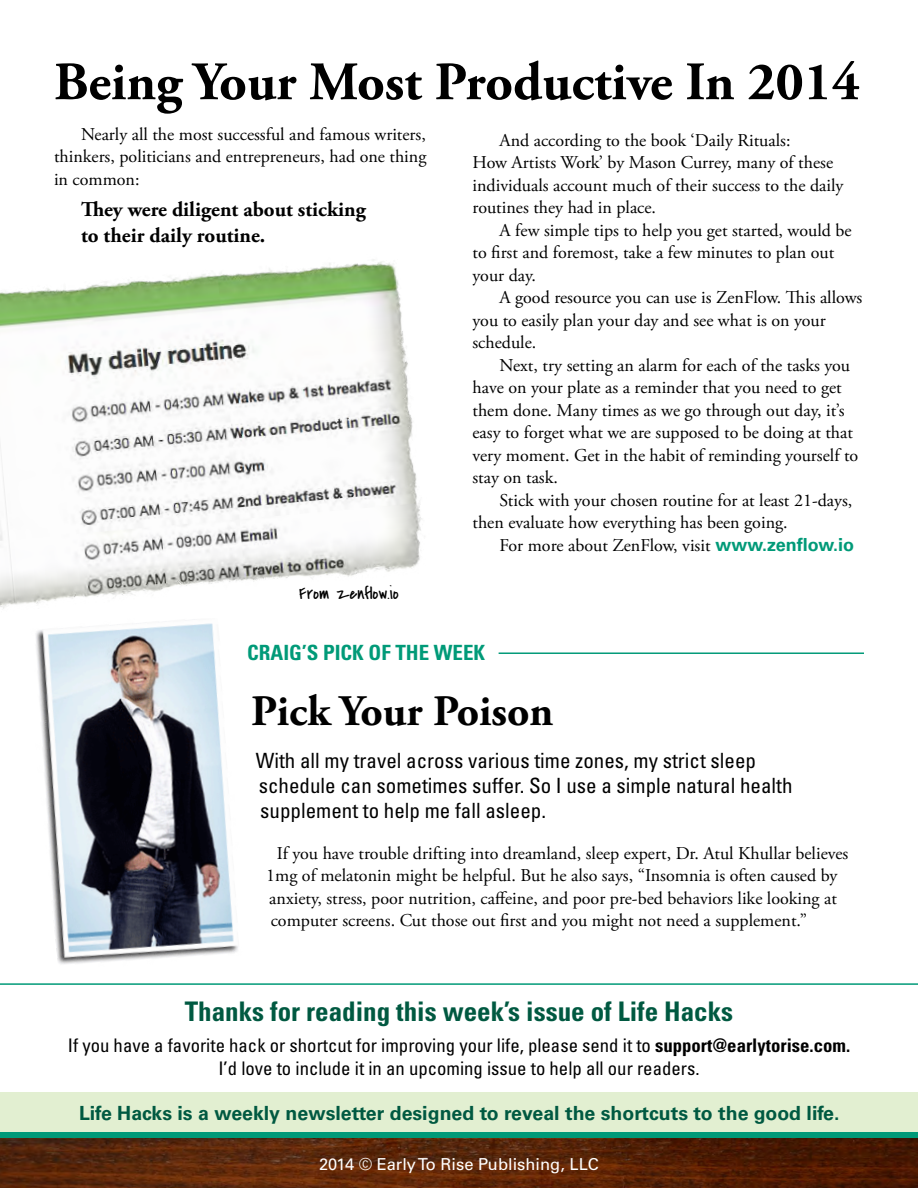
<style>
.page{position:relative;width:918px;height:1188px;background:#fff}
.page>*{position:absolute;margin:0;border:0;box-sizing:border-box;transform-origin:0 0}
.t1{font:700 54px "Adobe Garamond Pro";color:#000}
.t2{font:700 43.5px "Adobe Garamond Pro";color:#000}
.t3{font:700 condensed 27px "Univers LT Std";color:#005941}
.t4{font:condensed 21px/25.2px "Univers LT Std";color:#000}
.t5{font:700 21px/25.5px "Adobe Garamond Pro";color:#000}
.t6{font:700 condensed 21px "Univers LT Std";color:#009a78}
.t7{font:700 19.5px "Univers LT Std";color:#005941}
.t8{font:condensed 18.75px/22.5px "Univers LT Std";color:#000;text-align:center}
.t9{font:18px/22.5px "Adobe Garamond Pro";color:#000}
.t10{font:18px "Covered By Your Grace";color:#000}
.t11{font:16.5px "Univers LT Std";color:#fff}
.s1{font-family:"Univers LT Std";font-weight:700;color:#009a78}
.s2{font-weight:700}
</style>
<div class="page">
<div style="left:0;top:1126px;width:918px;height:40px;background:#009a78"></div>
<div style="left:0;top:1093px;width:918px;height:39px;background:#e2efd1"></div>
<img style="left:0;top:1138px;width:918px;height:50px">
<hr style="left:0;top:983px;width:918px;height:2px;background:#009a78">
<hr style="left:499px;top:652px;width:365px;height:2px;background:#009a78">
<img style="left:36px;top:623px;width:202px;height:341px">
<img style="left:0;top:259px;width:422px;height:350px">
<h1 class="t1" style="left:54px;top:51px;width:807px">Being Your Most Productive In 2014</h1>
<p class="t9" style="left:54px;top:123px;width:374px;text-align:justify;text-indent:27px">Nearly all the most successful and famous writers, thinkers, politicians and entrepreneurs, had one thing in common:</p>
<p class="t5" style="left:81px;top:197px;width:286px">They were diligent about sticking to their daily routine.</p>
<p class="t9" style="left:472px;top:129px;width:372px;text-indent:27px">And according to the book ‘Daily Rituals:<br>How Artists Work’ by Mason Currey, many of these individuals account much of their success to the daily routines they had in place.</p>
<p class="t9" style="left:472px;top:219px;width:381px;text-indent:27px">A few simple tips to help you get started, would be to first and foremost, take a few minutes to plan out your day.</p>
<p class="t9" style="left:472px;top:287px;width:391px;text-indent:27px">A good resource you can use is ZenFlow. This allows you to easily plan your day and see what is on your schedule.</p>
<p class="t9" style="left:472px;top:354px;width:387px;text-indent:27px">Next, try setting an alarm for each of the tasks you have on your plate as a reminder that you need to get them done. Many times as we go through out day, it’s easy to forget what we are supposed to be doing at that very moment. Get in the habit of reminding yourself to stay on task.</p>
<p class="t9" style="left:472px;top:489px;width:381px;text-indent:27px">Stick with your chosen routine for at least 21-days, then evaluate how everything has been going.</p>
<p class="t9" style="left:500px;top:534px;width:356px">For more about ZenFlow, visit <span class="s1">www.zenflow.io</span></p>
<p class="t10" style="left:299px;top:582px;width:101px">From zenflow.io</p>
<p class="t6" style="left:247px;top:640px;width:240px">CRAIG’S PICK OF THE WEEK</p>
<h2 class="t2" style="left:251px;top:685px;width:304px">Pick Your Poison</h2>
<p class="t4" style="left:256px;top:747px;width:538px">With all my travel across various time zones, my strict sleep schedule can sometimes suffer. So I use a simple natural health supplement to help me fall asleep.</p>
<p class="t9" style="left:266px;top:842px;width:584px;text-indent:10px">If you have trouble drifting into dreamland, sleep expert, Dr. Atul Khullar believes 1mg of melatonin might be helpful. But he also says, “Insomnia is often caused by anxiety, stress, poor nutrition, caffeine, and poor pre-bed behaviors like looking at computer screens. Cut those out first and you might not need a supplement.”</p>
<h3 class="t3" style="left:185px;top:995px;width:550px">Thanks for reading this week’s issue of Life Hacks</h3>
<p class="t8" style="left:68px;top:1034px;width:784px">If you have a favorite hack or shortcut for improving your life, please send it to <span class="s2">support@earlytorise.com.<br></span>I’d love to include it in an upcoming issue to help all our readers.</p>
<p class="t7" style="left:79px;top:1102px;width:762px">Life Hacks is a weekly newsletter designed to reveal the shortcuts to the good life.</p>
<p class="t11" style="left:319px;top:1154px;width:281px">2014 © Early To Rise Publishing, LLC</p>
</div>
